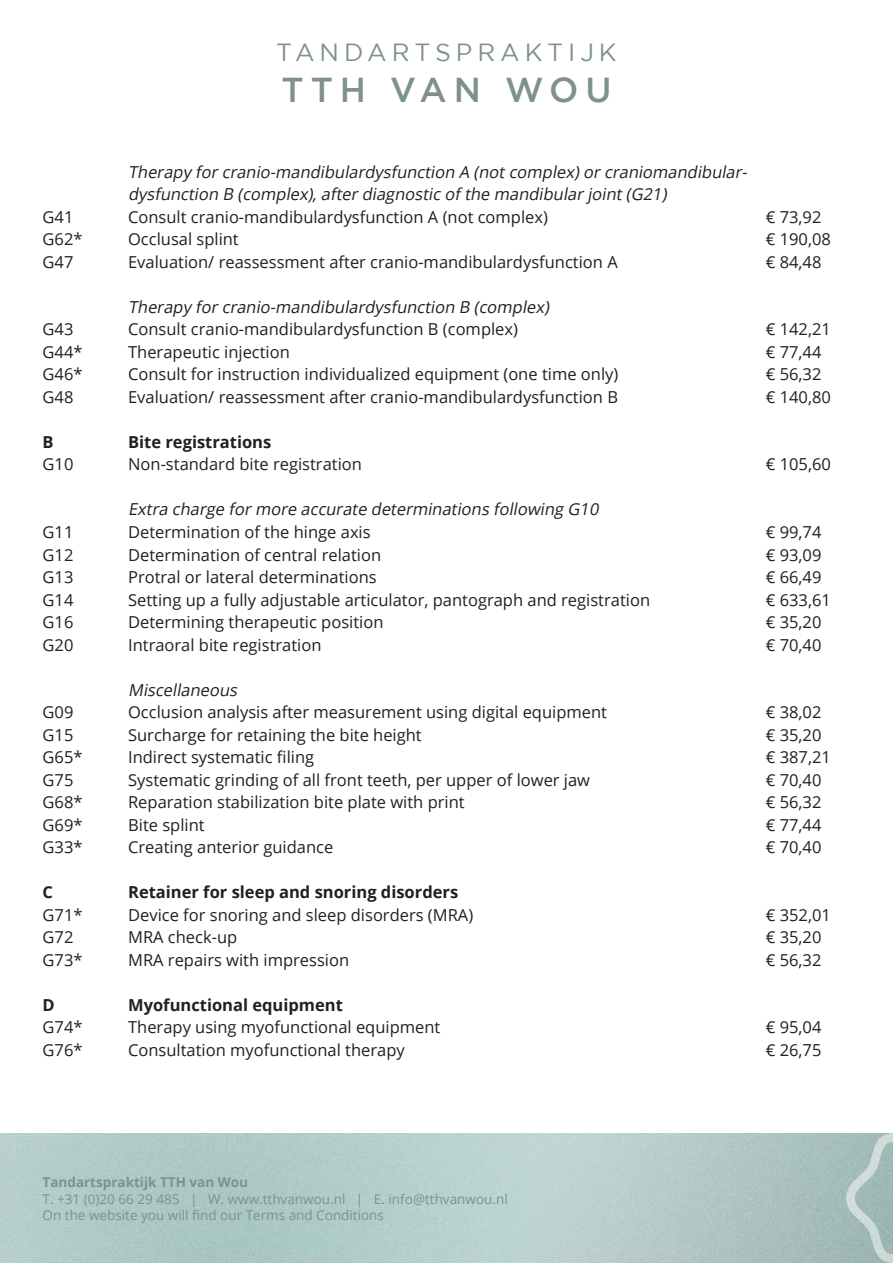
<style>
.page{position:relative;width:893px;height:1263px;background:#fff}
.page>*{position:absolute;margin:0;border:0;box-sizing:border-box;transform-origin:0 0}
.t1{font:500 34.5px "Gotham";letter-spacing:.2em;color:#7d918f}
.t2{font:24.75px "Gotham";letter-spacing:.2em;color:#7d918f}
.Body_text{font:16.5px "Open Sans";color:#231f20}
.Body_text-2{font:italic 16.5px/22.5px "Open Sans";color:#231f20}
.Body_text-3{font:700 16.5px "Open Sans";color:#231f20}
.t3{font:13.5px/16.5px "Open Sans";color:#7d918f}
.t4{font:700 13.5px "Open Sans";color:#7d918f}
</style>
<div class="page">
<img style="left:0;top:1133px;width:846px;height:130px">
<svg style="left:846px;top:1133px;width:47px;height:130px;background:#a9c0bc"></svg>
<h2 class="t2" style="left:276px;top:38px;width:342px">TANDARTSPRAKTIJK</h2>
<h1 class="t1" style="left:281px;top:71px;width:332px">TTH VAN WOU</h1>
<p class="Body_text-2" style="left:128px;top:160px;width:624px">Therapy forcranio-mandibulardysfunction A (notcomplex)orcraniomandibular&shy;dysfunction B (complex),afterdiagnostic of the mandibularjoint(G21)</p>
<p class="Body_text" style="left:43px;top:206px;width:32px">G41</p>
<p class="Body_text" style="left:128px;top:206px;width:421px">Consult cranio-mandibulardysfunction A (not complex)</p>
<p class="Body_text" style="left:766px;top:206px;width:57px">€ 73,92</p>
<p class="Body_text" style="left:43px;top:228px;width:41px">G62*</p>
<p class="Body_text" style="left:128px;top:228px;width:112px">Occlusal splint</p>
<p class="Body_text" style="left:766px;top:228px;width:67px">€ 190,08</p>
<p class="Body_text" style="left:43px;top:251px;width:32px">G47</p>
<p class="Body_text" style="left:128px;top:251px;width:491px">Evaluation/ reassessment after cranio-mandibulardysfunction A</p>
<p class="Body_text" style="left:766px;top:251px;width:57px">€ 84,48</p>
<p class="Body_text-2" style="left:128px;top:295px;width:426px">Therapy forcranio-mandibulardysfunction B (complex)</p>
<p class="Body_text" style="left:43px;top:318px;width:32px">G43</p>
<p class="Body_text" style="left:128px;top:318px;width:391px">Consult cranio-mandibulardysfunction B (complex)</p>
<p class="Body_text" style="left:766px;top:318px;width:67px">€ 142,21</p>
<p class="Body_text" style="left:43px;top:341px;width:41px">G44*</p>
<p class="Body_text" style="left:128px;top:341px;width:163px">Therapeutic injection</p>
<p class="Body_text" style="left:766px;top:341px;width:57px">€ 77,44</p>
<p class="Body_text" style="left:43px;top:363px;width:41px">G46*</p>
<p class="Body_text" style="left:128px;top:363px;width:492px">Consult for instruction individualized equipment (one time only)</p>
<p class="Body_text" style="left:766px;top:363px;width:57px">€ 56,32</p>
<p class="Body_text" style="left:43px;top:386px;width:32px">G48</p>
<p class="Body_text" style="left:128px;top:386px;width:491px">Evaluation/ reassessment after cranio-mandibulardysfunction B</p>
<p class="Body_text" style="left:766px;top:386px;width:67px">€ 140,80</p>
<p class="Body_text-3" style="left:43px;top:430px;width:13px">B</p>
<p class="Body_text-3" style="left:128px;top:430px;width:145px">Bite registrations</p>
<p class="Body_text" style="left:43px;top:453px;width:32px">G10</p>
<p class="Body_text" style="left:128px;top:453px;width:235px">Non-standard bite registration</p>
<p class="Body_text" style="left:766px;top:453px;width:67px">€ 105,60</p>
<p class="Body_text-2" style="left:128px;top:498px;width:476px">Extra charge formore accurate determinations following G10</p>
<p class="Body_text" style="left:43px;top:521px;width:32px">G11</p>
<p class="Body_text" style="left:128px;top:521px;width:244px">Determination of the hinge axis</p>
<p class="Body_text" style="left:766px;top:521px;width:57px">€ 99,74</p>
<p class="Body_text" style="left:43px;top:543px;width:32px">G12</p>
<p class="Body_text" style="left:128px;top:543px;width:255px">Determination of central relation</p>
<p class="Body_text" style="left:766px;top:543px;width:57px">€ 93,09</p>
<p class="Body_text" style="left:43px;top:566px;width:32px">G13</p>
<p class="Body_text" style="left:128px;top:566px;width:250px">Protral or lateral determinations</p>
<p class="Body_text" style="left:766px;top:566px;width:57px">€ 66,49</p>
<p class="Body_text" style="left:43px;top:588px;width:32px">G14</p>
<p class="Body_text" style="left:128px;top:588px;width:523px">Setting up a fully adjustable articulator, pantograph and registration</p>
<p class="Body_text" style="left:766px;top:588px;width:67px">€ 633,61</p>
<p class="Body_text" style="left:43px;top:611px;width:32px">G16</p>
<p class="Body_text" style="left:128px;top:611px;width:257px">Determining therapeutic position</p>
<p class="Body_text" style="left:766px;top:611px;width:57px">€ 35,20</p>
<p class="Body_text" style="left:43px;top:633px;width:32px">G20</p>
<p class="Body_text" style="left:128px;top:633px;width:195px">Intraoral bite registration</p>
<p class="Body_text" style="left:766px;top:633px;width:57px">€ 70,40</p>
<p class="Body_text-2" style="left:128px;top:678px;width:114px">Miscellaneous</p>
<p class="Body_text" style="left:43px;top:701px;width:32px">G09</p>
<p class="Body_text" style="left:128px;top:701px;width:480px">Occlusion analysis after measurement using digital equipment</p>
<p class="Body_text" style="left:766px;top:701px;width:57px">€ 38,02</p>
<p class="Body_text" style="left:43px;top:723px;width:32px">G15</p>
<p class="Body_text" style="left:128px;top:723px;width:295px">Surcharge for retaining the bite height</p>
<p class="Body_text" style="left:766px;top:723px;width:57px">€ 35,20</p>
<p class="Body_text" style="left:43px;top:746px;width:41px">G65*</p>
<p class="Body_text" style="left:128px;top:746px;width:188px">Indirect systematic filing</p>
<p class="Body_text" style="left:766px;top:746px;width:67px">€ 387,21</p>
<p class="Body_text" style="left:43px;top:768px;width:32px">G75</p>
<p class="Body_text" style="left:128px;top:768px;width:463px">Systematic grinding of all front teeth, per upper of lower jaw</p>
<p class="Body_text" style="left:766px;top:768px;width:57px">€ 70,40</p>
<p class="Body_text" style="left:43px;top:791px;width:41px">G68*</p>
<p class="Body_text" style="left:128px;top:791px;width:338px">Reparation stabilization bite plate with print</p>
<p class="Body_text" style="left:766px;top:791px;width:57px">€ 56,32</p>
<p class="Body_text" style="left:43px;top:813px;width:41px">G69*</p>
<p class="Body_text" style="left:128px;top:813px;width:78px">Bite splint</p>
<p class="Body_text" style="left:766px;top:813px;width:57px">€ 77,44</p>
<p class="Body_text" style="left:43px;top:836px;width:41px">G33*</p>
<p class="Body_text" style="left:128px;top:836px;width:207px">Creating anterior guidance</p>
<p class="Body_text" style="left:766px;top:836px;width:57px">€ 70,40</p>
<p class="Body_text-3" style="left:43px;top:880px;width:12px">C</p>
<p class="Body_text-3" style="left:128px;top:880px;width:332px">Retainer for sleep and snoring disorders</p>
<p class="Body_text" style="left:43px;top:903px;width:41px">G71*</p>
<p class="Body_text" style="left:128px;top:903px;width:347px">Device for snoring and sleep disorders (MRA)</p>
<p class="Body_text" style="left:766px;top:903px;width:67px">€ 352,01</p>
<p class="Body_text" style="left:43px;top:926px;width:32px">G72</p>
<p class="Body_text" style="left:128px;top:926px;width:111px">MRA check-up</p>
<p class="Body_text" style="left:766px;top:926px;width:57px">€ 35,20</p>
<p class="Body_text" style="left:43px;top:948px;width:41px">G73*</p>
<p class="Body_text" style="left:128px;top:948px;width:223px">MRA repairs with impression</p>
<p class="Body_text" style="left:766px;top:948px;width:57px">€ 56,32</p>
<p class="Body_text-3" style="left:43px;top:993px;width:14px">D</p>
<p class="Body_text-3" style="left:128px;top:993px;width:216px">Myofunctional equipment</p>
<p class="Body_text" style="left:43px;top:1016px;width:41px">G74*</p>
<p class="Body_text" style="left:128px;top:1016px;width:314px">Therapy using myofunctional equipment</p>
<p class="Body_text" style="left:766px;top:1016px;width:57px">€ 95,04</p>
<p class="Body_text" style="left:43px;top:1038px;width:41px">G76*</p>
<p class="Body_text" style="left:128px;top:1038px;width:278px">Consultation myofunctional therapy</p>
<p class="Body_text" style="left:766px;top:1038px;width:57px">€ 26,75</p>
<p class="t4" style="left:43px;top:1173px;width:207px">Tandartspraktijk TTH van Wou</p>
<p class="t3" style="left:43px;top:1190px;width:467px">T. +31 (0)20 66 29 485 | W. www.tthvanwou.nl | E. info@tthvanwou.nl<br>On the website you will find our Terms and Conditions</p>
</div>
